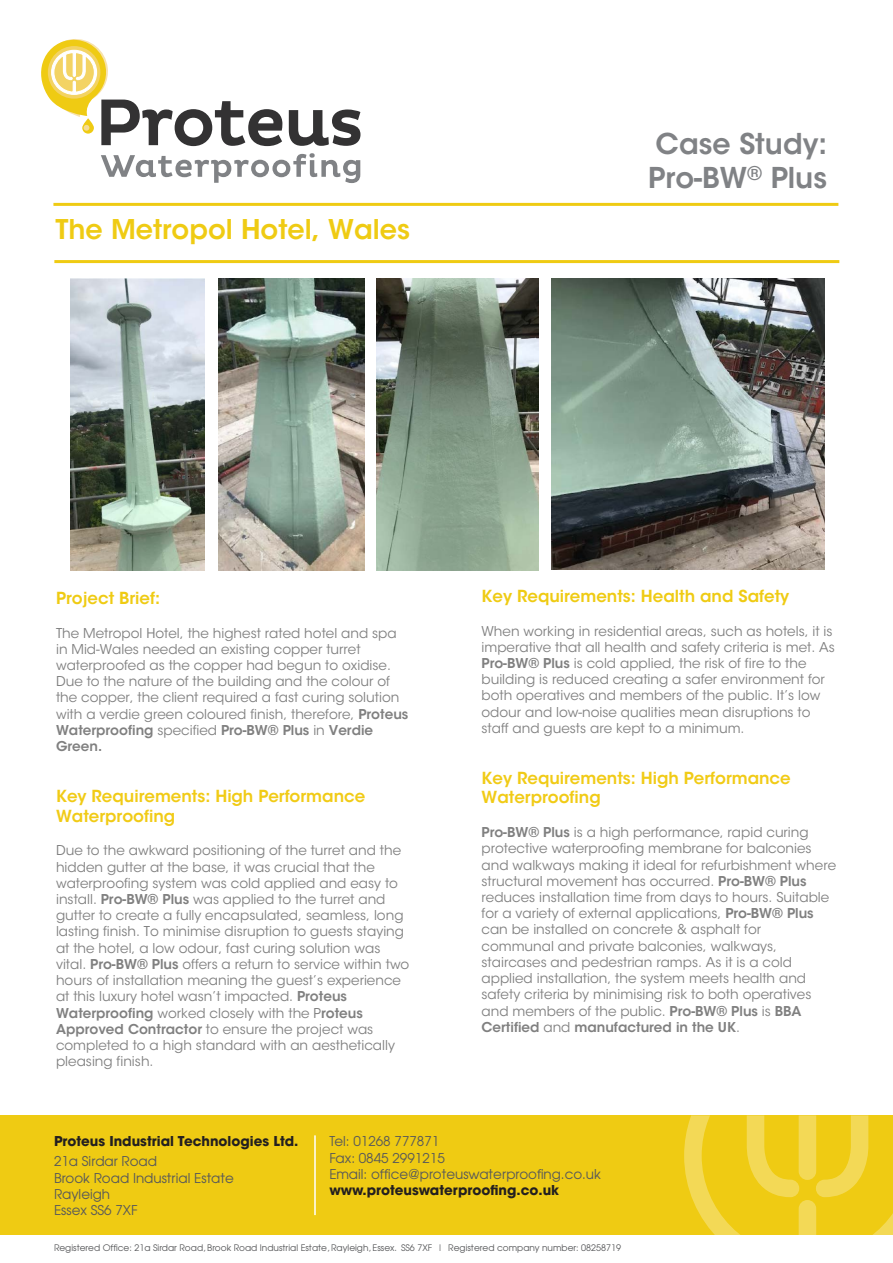
<style>
.page{position:relative;width:893px;height:1263px;background:#fff}
.page>*{position:absolute;margin:0;border:0;box-sizing:border-box;transform-origin:0 0}
.t1{font:600 28.5px/34.2px "ITC Avant Garde Std";color:#808285}
.t2{font:600 27px "ITC Avant Garde Std";color:#efcb13}
.t3{font:600 16.5px/19.8px "ITC Avant Garde Std";color:#f1cb16}
.t4{font:600 16.5px "ITC Avant Garde Std";color:#efcb13}
.t5{font:13.5px/16.2px "ITC Avant Garde Std";color:#808080}
.t6{font:13.5px/16.2px "Avant Garde";color:#57585a}
.t7{font:700 13.5px "Avant Garde";color:#231f20}
.t8{font:9px "Avant Garde";color:#57585a}
.s1{font-weight:600}
</style>
<div class="page">
<div style="left:0;top:1115px;width:893px;height:119px;background:#efcb13"></div>
<svg style="left:683px;top:1115px;width:210px;height:120px"></svg>
<hr style="left:314px;top:1135px;width:2px;height:80px;background:#fff">
<svg style="left:289px;top:109px;width:71px;height:37px"></svg>
<svg style="left:101px;top:153px;width:259px;height:30px"></svg>
<svg style="left:41px;top:39px;width:241px;height:107px"></svg>
<hr style="left:53px;top:203px;width:785px;height:3px;background:#efcb13">
<hr style="left:54px;top:260px;width:785px;height:3px;background:#efcb13">
<img style="left:71px;top:279px;width:134px;height:292px">
<img style="left:219px;top:279px;width:145px;height:292px">
<img style="left:376px;top:279px;width:162px;height:291px">
<img style="left:552px;top:279px;width:272px;height:291px">
<p class="t2" style="left:55px;top:212px;width:356px">The Metropol Hotel, Wales</p>
<p class="t1" style="left:648px;top:127px;width:180px">Case Study:<br>Pro-BW<sup>®</sup> Plus</p>
<p class="t4" style="left:56px;top:587px;width:105px">Project Brief:</p>
<p class="t5" style="left:56px;top:625px;width:354px">The Metropol Hotel, the highest rated hotel and spa in Mid-Wales needed an existing copper turret waterproofed as the copper had begun to oxidise.<br>Due to the nature of the building and the colour of the copper, the client required a fast curing solution with a verdie green coloured finish, therefore, <span class="s1">Proteus Waterproofing</span> specified <span class="s1">Pro-BW® Plus</span> in <span class="s1">Verdie Green.</span></p>
<p class="t3" style="left:56px;top:786px;width:311px">Key Requirements: High Performance<br>Waterproofing</p>
<p class="t5" style="left:56px;top:843px;width:355px">Due to the awkward positioning of the turret and the hidden gutter at the base, it was crucial that the waterproofing system was cold applied and easy to install. <span class="s1">Pro-BW® Plus</span> was applied to the turret and gutter to create a fully encapsulated, seamless, long lasting finish. To minimise disruption to guests staying at the hotel, a low odour, fast curing solution was vital. <span class="s1">Pro-BW® Plus</span> offers a return to service within two hours of installation meaning the guest’s experience at this luxury hotel wasn’t impacted. <span class="s1">Proteus Waterproofing</span> worked closely with the P<span class="s1">roteus Approved Contractor</span> to ensure the project was completed to a high standard with an aesthetically pleasing finish.</p>
<p class="t4" style="left:482px;top:585px;width:309px">Key Requirements: Health and Safety</p>
<p class="t5" style="left:482px;top:623px;width:355px">When working in residential areas, such as hotels, it is imperative that all health and safety criteria is met. As <span class="s1">Pro-BW® Plus</span> is cold applied, the risk of fire to the building is reduced creating a safer environment for both operatives and members of the public. It’s low odour and low-noise qualities mean disruptions to staff and guests are kept to a minimum.</p>
<p class="t3" style="left:482px;top:768px;width:311px">Key Requirements: High Performance<br>Waterproofing</p>
<p class="t5" style="left:482px;top:824px;width:356px"><span class="s1">Pro-BW® Plus</span> is a high performance, rapid curing protective waterproofing membrane for balconies and walkways making it ideal for refurbishment where structural movement has occurred. <span class="s1">Pro-BW® Plus </span>reduces installation time from days to hours. Suitable for a variety of external applications, <span class="s1">Pro-BW® Plus </span>can be installed on concrete &amp; asphalt for communal and private balconies, walkways, staircases and pedestrian ramps. As it is a cold applied installation, the system meets health and safety criteria by minimising risk to both operatives and members of the public. <span class="s1">Pro-BW® Plus</span> is <span class="s1">BBA Certified</span> and <span class="s1">manufactured in the UK</span>.</p>
<p class="t7" style="left:54px;top:1132px;width:246px">Proteus Industrial Technologies Ltd.</p>
<p class="t6" style="left:54px;top:1153px;width:181px">21a Sirdar Road<br>Brook Road Industrial Estate<br>Rayleigh<br>Essex SS6 7XF</p>
<p class="t6" style="left:329px;top:1133px;width:273px">Tel: 01268 777871<br>Fax: 0845 2991215<br>Email: office@proteuswaterproofing.co.uk</p>
<p class="t7" style="left:329px;top:1181px;width:231px">www.proteuswaterproofing.co.uk</p>
<p class="t8" style="left:54px;top:1242px;width:569px">Registered Office: 21a Sirdar Road, Brook Road Industrial Estate, Rayleigh, Essex. SS6 7XF | Registered company number: 08258719</p>
</div>
